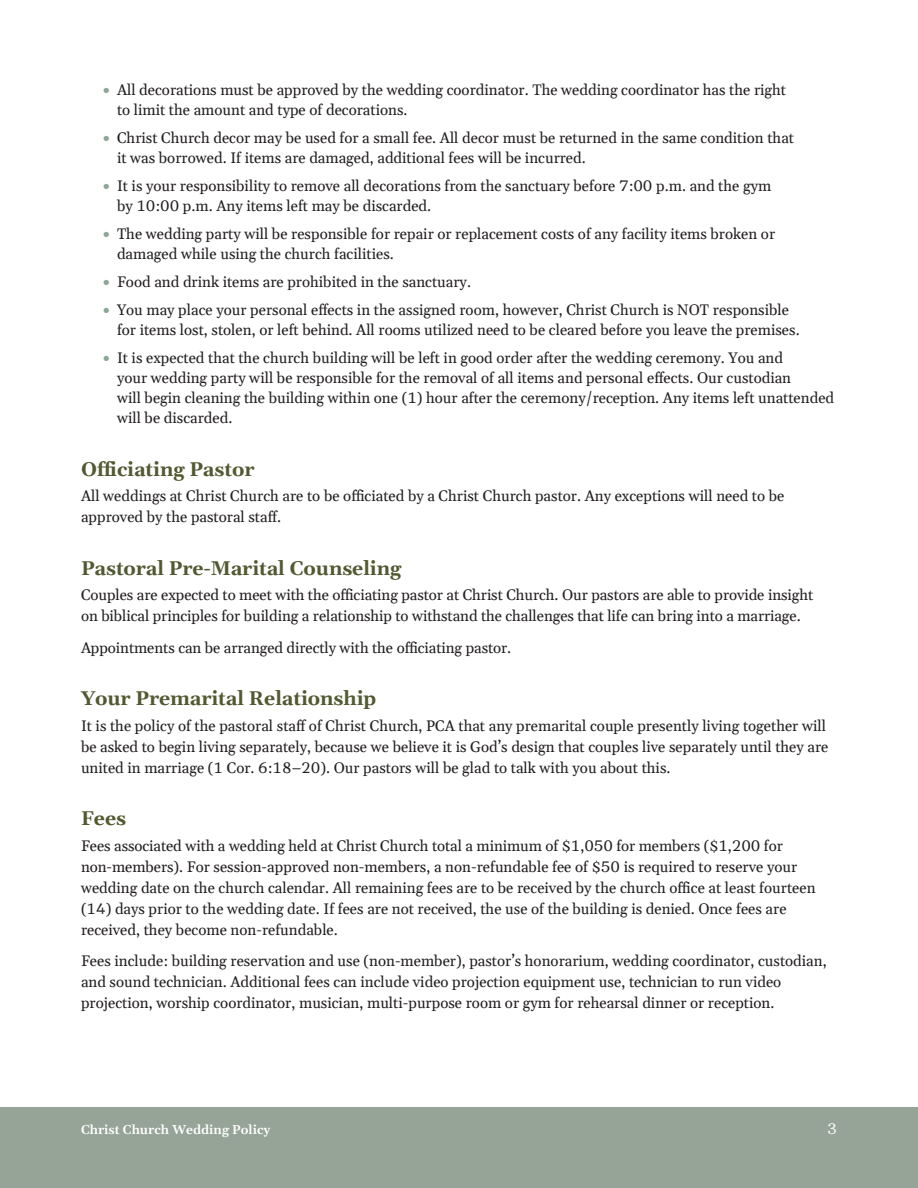
<style>
.page{position:relative;width:918px;height:1188px;background:#fff}
.page>*{position:absolute;margin:0;border:0;box-sizing:border-box;transform-origin:0 0}
.Subhead_1{font:700 19.5px "Gelasio";letter-spacing:-.005em;color:#515931}
.Text{font:15px/21px "Gelasio";color:#231f20}
.Bullet{font:15px/20.2px "Gelasio";color:#231f20}
.t1{font:15px "Gelasio";color:#fff}
.t2{font:600 12.75px "Gelasio";color:#fff}
.s1{font-family:"Universal Std Newswith Comm Pi";font-size:10.5px;color:#8da595}
</style>
<div class="page">
<div style="left:0;top:1107px;width:918px;height:81px;background:#96a397"></div>
<p class="Bullet" style="left:117px;top:78px;width:671px;text-indent:-14px"><span class="s1">⦁</span> All decorations must be approved by the wedding coordinator. The wedding coordinator has the right to limit the amount and type of decorations.</p>
<p class="Bullet" style="left:117px;top:126px;width:679px;text-indent:-14px"><span class="s1">⦁</span> Christ Church decor may be used for a small fee. All decor must be returned in the same condition that it was borrowed. If items are damaged, additional fees will be incurred.</p>
<p class="Bullet" style="left:117px;top:174px;width:656px;text-indent:-14px"><span class="s1">⦁</span> It is your responsibility to remove all decorations from the sanctuary before 7:00 p.m. and the gym by 10:00 p.m. Any items left may be discarded.</p>
<p class="Bullet" style="left:117px;top:222px;width:660px;text-indent:-14px"><span class="s1">⦁</span> The wedding party will be responsible for repair or replacement costs of any facility items broken or damaged while using the church facilities.</p>
<p class="Bullet" style="left:104px;top:270px;width:369px"><span class="s1">⦁</span> Food and drink items are prohibited in the sanctuary.</p>
<p class="Bullet" style="left:117px;top:297px;width:684px;text-indent:-14px"><span class="s1">⦁</span> You may place your personal effects in the assigned room, however, Christ Church is NOT responsible for items lost, stolen, or left behind. All rooms utilized need to be cleared before you leave the premises.</p>
<p class="Bullet" style="left:117px;top:345px;width:719px;text-indent:-14px"><span class="s1">⦁</span> It is expected that the church building will be left in good order after the wedding ceremony. You and<br>your wedding party will be responsible for the removal of all items and personal effects. Our custodian<br>will begin cleaning the building within one (1) hour after the ceremony/reception. Any items left unattended will be discarded.</p>
<p class="Subhead_1" style="left:81px;top:452px;width:175px">Officiating Pastor</p>
<p class="Text" style="left:81px;top:484px;width:705px">All weddings at Christ Church are to be officiated by a Christ Church pastor. Any exceptions will need to be approved by the pastoral staff.</p>
<p class="Subhead_1" style="left:81px;top:551px;width:322px">Pastoral Pre-Marital Counseling</p>
<p class="Text" style="left:81px;top:583px;width:734px">Couples are expected to meet with the officiating pastor at Christ Church. Our pastors are able to provide insight on biblical principles for building a relationship to withstand the challenges that life can bring into a marriage.</p>
<p class="Text" style="left:81px;top:635px;width:432px">Appointments can be arranged directly with the officiating pastor.</p>
<p class="Subhead_1" style="left:81px;top:682px;width:297px">Your Premarital Relationship</p>
<p class="Text" style="left:81px;top:713px;width:749px">It is the policy of the pastoral staff of Christ Church, PCA that any premarital couple presently living together will be asked to begin living separately, because we believe it is God’s design that couples live separately until they are united in marriage (1 Cor. 6:18–20). Our pastors will be glad to talk with you about this.</p>
<p class="Subhead_1" style="left:81px;top:802px;width:47px">Fees</p>
<p class="Text" style="left:81px;top:833px;width:736px">Fees associated with a wedding held at Christ Church total a minimum of $1,050 for members ($1,200 for non-members). For session-approved non-members, a non-refundable fee of $50 is required to reserve your wedding date on the church calendar. All remaining fees are to be received by the church office at least fourteen (14) days prior to the wedding date. If fees are not received, the use of the building is denied. Once fees are received, they become non-refundable.</p>
<p class="Text" style="left:81px;top:949px;width:747px">Fees include: building reservation and use (non-member), pastor’s honorarium, wedding coordinator, custodian, and sound technician. Additional fees can include video projection equipment use, technician to run video projection, worship coordinator, musician, multi-purpose room or gym for rehearsal dinner or reception.</p>
<p class="t2" style="left:81px;top:1119px;width:191px">Christ Church Wedding Policy</p>
<p class="t1" style="left:827px;top:1115px;width:11px">3</p>
</div>
